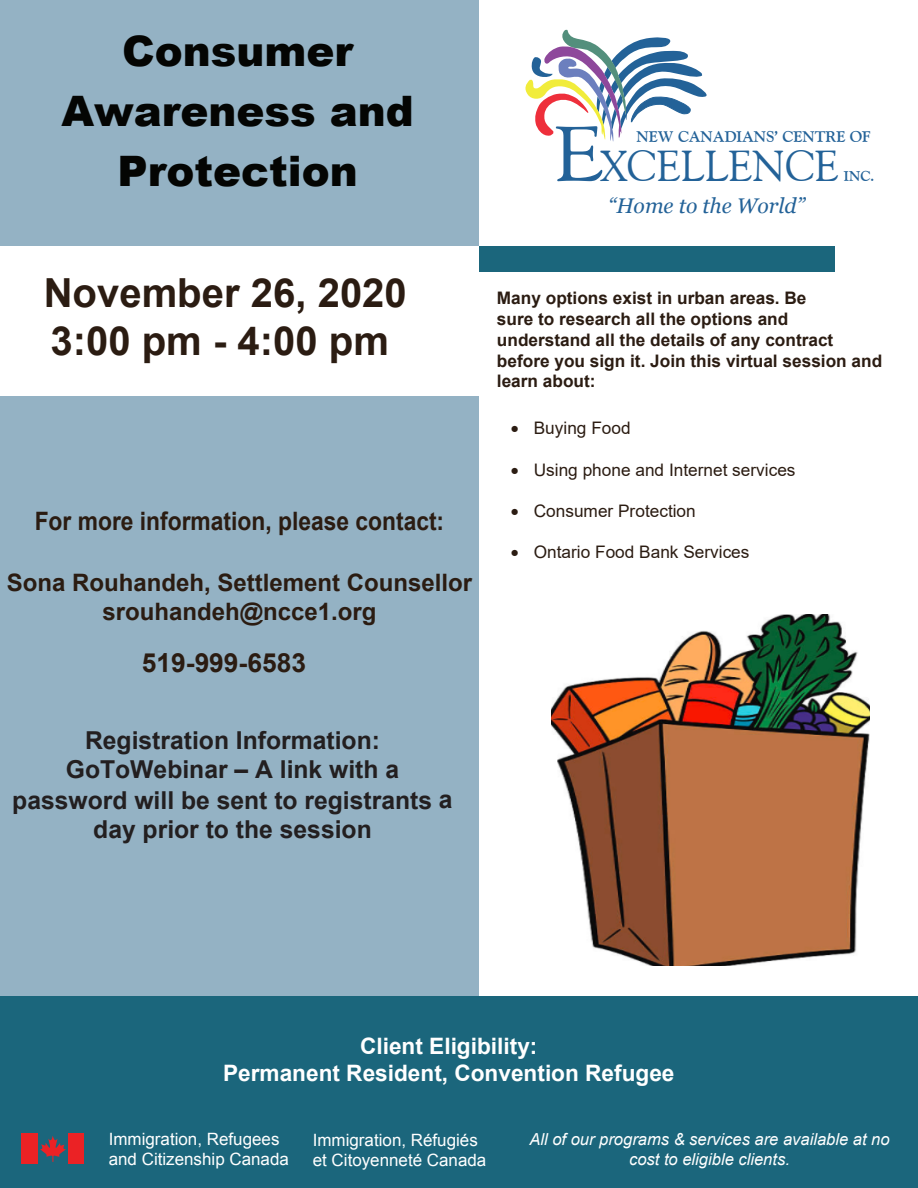
<style>
.page{position:relative;width:918px;height:1188px;background:#fff}
.page>*{position:absolute;margin:0;border:0;box-sizing:border-box;transform-origin:0 0}
.t1{font:43.2px "Goudy Old Style BT";color:#236298}
.t2{font:900 42px/60.2px "Arial";color:#040503;text-align:center}
.t3{font:700 40.05px/48.2px "Arial";color:#2b1c12}
.t4{font:700 26.4px "Arial";color:#2b1c12}
.t5{font:700 25.35px "Arial";color:#2b1c12;scale:.9 1}
.t6{font:700 24.75px/30.5px "Arial";color:#231f20;text-align:center}
.t7{font:700 24px/28.8px "Arial";color:#2b1c12;text-align:center}
.t8{font:700 22.65px/27.2px "Arial";color:#fff;text-align:center}
.t9{font:italic 21.15px "Georgia";color:#236298}
.t10{font:700 17.25px/20.7px "Arial";color:#2b1c12}
.t11{font:17.25px "Arial";color:#2b1c12}
.t12{font:16.95px/20.4px "Arial";color:#fff}
.t13{font:italic 16.5px/19.8px "Arial";color:#fff;text-align:center}
.t14{font:700 15.45px "Goudy Old Style BT";color:#236298}
.t15{font:700 14.25px "Goudy Old Style BT";color:#236298}
.s1{font-size:77.85px}
</style>
<div class="page">
<div style="left:1px;top:0;width:478px;height:1188px;background:#94b2c4"></div>
<div style="left:0;top:996px;width:918px;height:192px;background:#1b667c"></div>
<div style="left:0;top:246px;width:479px;height:150px;background:#fff"></div>
<div style="left:479px;top:246px;width:356px;height:25px;background:#1b667c"></div>
<svg style="left:40px;top:1136px;width:26px;height:26px"></svg>
<div style="left:22px;top:1133px;width:16px;height:31px;background:#eb2225"></div>
<div style="left:68px;top:1133px;width:16px;height:31px;background:#eb2225"></div>
<svg style="left:525px;top:30px;width:182px;height:111px"></svg>
<img style="left:551px;top:614px;width:318px;height:351px">
<h2 class="t2" style="left:62px;top:20px;width:354px">Consumer<br>Awareness and<br>Protection</h2>
<h1 class="t1" style="left:554px;top:139px;width:287px"><span class="s1">E</span>XCELLENCE</h1>
<p class="t14" style="left:637px;top:127px;width:236px">NEW CANADIANS’ CENTRE OF</p>
<p class="t15" style="left:844px;top:167px;width:32px">INC.</p>
<p class="t9" style="left:608px;top:190px;width:198px">“Home to the World”</p>
<h3 class="t3" style="left:44px;top:269px;width:365px">November 26, 2020<br>3:00 pm - 4:00 pm</h3>
<h3 class="t5" style="left:35px;top:505px;width:457px">For more information, please contact:</h3>
<h3 class="t7" style="left:7px;top:568px;width:467px">Sona Rouhandeh, Settlement Counsellor srouhandeh@ncce1.org</h3>
<h3 class="t4" style="left:142px;top:644px;width:166px">519-999-6583</h3>
<h3 class="t6" style="left:12px;top:725px;width:442px">Registration Information:<br>GoToWebinar – A link with a password will be sent to registrants a</h3>
<h3 class="t6" style="left:93px;top:814px;width:280px">day prior to the session</h3>
<p class="t10" style="left:497px;top:288px;width:387px">Many options exist in urban areas. Be<br>sure to research all the options and understand all the details of any contract before you sign it. Join this virtual session and learn about:</p>
<p class="t11" style="left:511px;top:416px;width:121px">• Buying Food</p>
<p class="t11" style="left:511px;top:458px;width:286px">• Using phone and Internet services</p>
<p class="t11" style="left:511px;top:499px;width:187px">• Consumer Protection</p>
<p class="t11" style="left:511px;top:540px;width:240px">• Ontario Food Bank Services</p>
<h3 class="t8" style="left:223px;top:1033px;width:453px">Client Eligibility:<br>Permanent Resident, Convention Refugee</h3>
<p class="t12" style="left:109px;top:1129px;width:182px">Immigration, Refugees and Citizenship Canada</p>
<p class="t12" style="left:313px;top:1130px;width:175px">Immigration, Réfugiés et Citoyenneté Canada</p>
<p class="t13" style="left:529px;top:1130px;width:362px">All of our programs &amp; services are available at no cost to eligible clients.</p>
</div>
